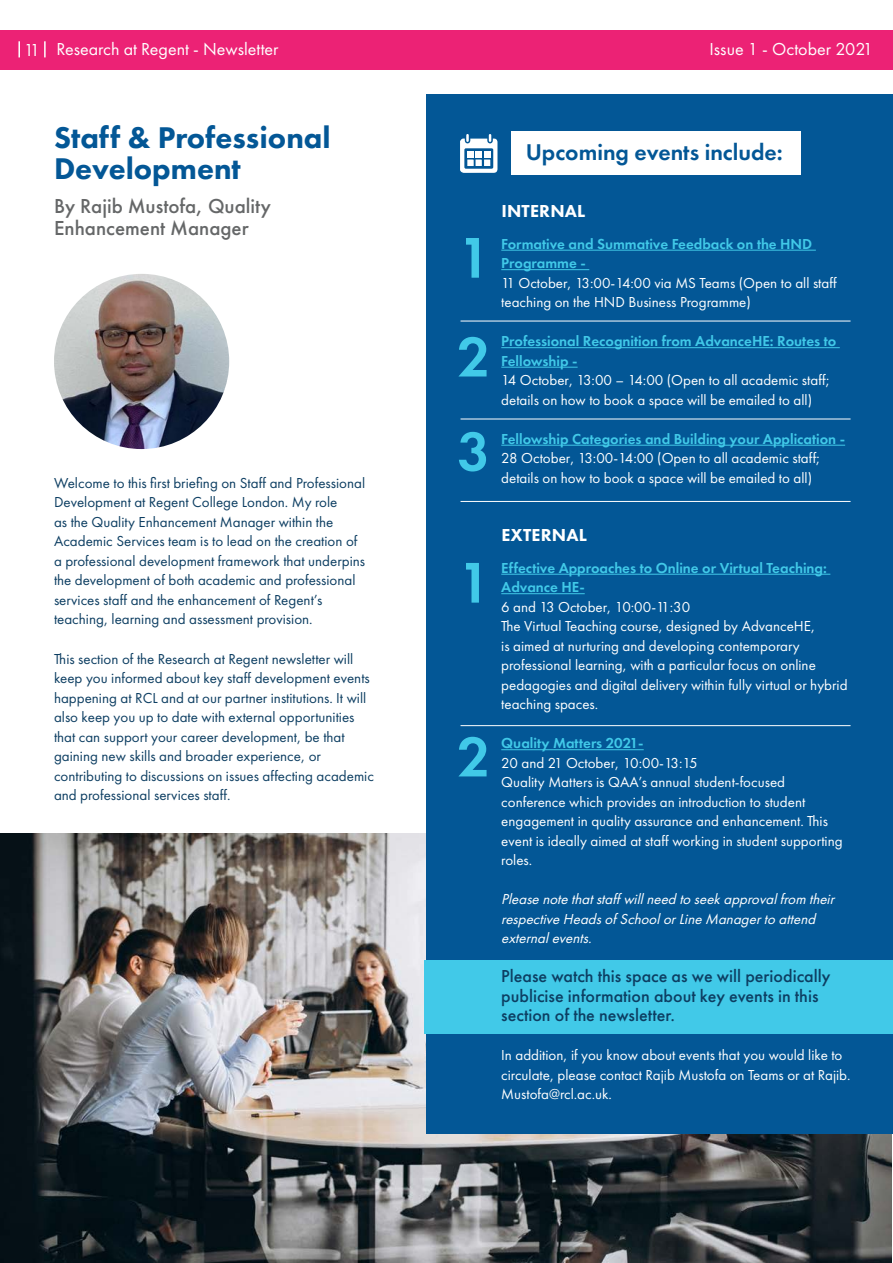
<style>
.page{position:relative;width:893px;height:1263px;background:#fff}
.page>*{position:absolute;margin:0;border:0;box-sizing:border-box;transform-origin:0 0}
.t1{font:800 31.05px/31px "Futura PT";color:#035796}
.t2{font:600 23.7px "Futura PT";color:#035796}
.t3{font:500 21px "Futura PT";color:#656768}
.t4{font:500 18px/19.5px "Futura PT";color:#0d3e62}
.t5{font:18px "Futura PT";color:#fff}
.t6{font:800 18px "Futura PT";letter-spacing:.01em;color:#fff}
.t7{font:15px/19.5px "Futura PT";color:#fff}
.t8{font:15px/19.5px "Futura PT";color:#0d3e62}
.t9{font:600 15px/19.5px "Futura PT";color:#41c9e8}
.t10{font:italic 15px/19.5px "Futura PT";color:#fff}
</style>
<div class="page">
<div style="left:0;top:30px;width:893px;height:40px;background:#ec2275"></div>
<svg style="left:18px;top:41px;width:2px;height:16px"></svg>
<svg style="left:44px;top:41px;width:2px;height:16px"></svg>
<img style="left:0;top:833px;width:892px;height:430px">
<div style="left:426px;top:95px;width:467px;height:1039px;background:#035796"></div>
<div style="left:425px;top:960px;width:468px;height:74px;background:#41c9e8"></div>
<hr style="left:501px;top:250px;width:315px;height:1px;background:#41c9e8">
<hr style="left:501px;top:269px;width:88px;height:1px;background:#41c9e8">
<hr style="left:501px;top:347px;width:339px;height:1px;background:#41c9e8">
<hr style="left:501px;top:367px;width:77px;height:1px;background:#41c9e8">
<hr style="left:501px;top:445px;width:344px;height:1px;background:#41c9e8">
<hr style="left:501px;top:574px;width:329px;height:1px;background:#41c9e8">
<hr style="left:501px;top:593px;width:84px;height:1px;background:#41c9e8">
<hr style="left:501px;top:749px;width:143px;height:1px;background:#41c9e8">
<div style="left:511px;top:132px;width:290px;height:43px;background:#fff"></div>
<svg style="left:460px;top:134px;width:37px;height:39px"></svg>
<svg style="left:466px;top:238px;width:13px;height:40px"></svg>
<svg style="left:459px;top:337px;width:28px;height:39px"></svg>
<svg style="left:459px;top:432px;width:27px;height:39px"></svg>
<svg style="left:466px;top:563px;width:13px;height:40px"></svg>
<svg style="left:459px;top:737px;width:28px;height:39px"></svg>
<hr style="left:460px;top:321px;width:390px;height:1px;background:#fff">
<hr style="left:460px;top:419px;width:390px;height:1px;background:#fff">
<hr style="left:460px;top:501px;width:390px;height:1px;background:#fff">
<hr style="left:460px;top:725px;width:390px;height:1px;background:#fff">
<img style="left:54px;top:274px;width:175px;height:175px;border-radius:88px">
<p class="t5" style="left:24px;top:39px;width:18px">11</p>
<p class="t5" style="left:56px;top:39px;width:224px">Research at Regent - Newsletter</p>
<p class="t5" style="left:709px;top:39px;width:165px">Issue 1 - October 2021</p>
<p class="t1" style="left:54px;top:122px;width:278px">Staff &amp; Professional<br>Development</p>
<p class="t3" style="left:54px;top:193px;width:218px">By Rajib Mustofa, Quality</p>
<p class="t3" style="left:54px;top:215px;width:196px">Enhancement Manager</p>
<p class="t8" style="left:54px;top:473px;width:313px">Welcome to this first briefing on Staff and Professional Development at Regent College London. My role<br>as the Quality Enhancement Manager within the Academic Services team is to lead on the creation of a professional development framework that underpins the development of both academic and professional services staff and the enhancement of Regent’s teaching, learning and assessment provision.</p>
<p class="t8" style="left:54px;top:649px;width:321px">This section of the Research at Regent newsletter will keep you informed about key staff development events happening at RCL and at our partner institutions. It will also keep you up to date with external opportunities that can support your career development, be that gaining new skills and broader experience, or contributing to discussions on issues affecting academic and professional services staff.</p>
<p class="t2" style="left:526px;top:137px;width:259px">Upcoming events include:</p>
<p class="t6" style="left:501px;top:200px;width:85px">INTERNAL</p>
<p class="t9" style="left:501px;top:234px;width:313px">Formative and Summative Feedback on the HND<br>Programme -</p>
<p class="t7" style="left:501px;top:273px;width:337px">11 October, 13:00-14:00 via MS Teams (Open to all staff teaching on the HND Business Programme)</p>
<p class="t9" style="left:501px;top:331px;width:336px">Professional Recognition from AdvanceHE: Routes to<br>Fellowship -</p>
<p class="t7" style="left:501px;top:370px;width:330px">14 October, 13:00 – 14:00 (Open to all academic staff; details on how to book a space will be emailed to all)</p>
<p class="t9" style="left:501px;top:429px;width:345px">Fellowship Categories and Building your Application -</p>
<p class="t7" style="left:501px;top:448px;width:321px">28 October, 13:00-14:00 (Open to all academic staff; details on how to book a space will be emailed to all)</p>
<p class="t6" style="left:501px;top:524px;width:87px">EXTERNAL</p>
<p class="t9" style="left:501px;top:558px;width:327px">Effective Approaches to Online or Virtual Teaching:<br>Advance HE-</p>
<p class="t7" style="left:501px;top:597px;width:190px">6 and 13 October, 10:00-11:30</p>
<p class="t7" style="left:501px;top:616px;width:348px">The Virtual Teaching course, designed by AdvanceHE,<br>is aimed at nurturing and developing contemporary professional learning, with a particular focus on online pedagogies and digital delivery within fully virtual or hybrid teaching spaces.</p>
<p class="t9" style="left:501px;top:733px;width:144px">Quality Matters 2021-</p>
<p class="t7" style="left:501px;top:753px;width:198px">20 and 21 October, 10:00-13:15</p>
<p class="t7" style="left:501px;top:772px;width:343px">Quality Matters is QAA’s annual student-focused conference which provides an introduction to student engagement in quality assurance and enhancement. This event is ideally aimed at staff working in student supporting roles.</p>
<p class="t10" style="left:501px;top:889px;width:338px">Please note thatstaffwillneed to seekapprovalfrom their respective HeadsofSchoolorLine Managerto attend externalevents.</p>
<p class="t4" style="left:501px;top:966px;width:331px">Please watch this space as we will periodically publicise information about key events in this section of the newsletter.</p>
<p class="t7" style="left:501px;top:1045px;width:351px">In addition, if you know about events that you would like to circulate, please contact Rajib Mustofa on Teams or at Rajib.<br>Mustofa@rcl.ac.uk.</p>
</div>
